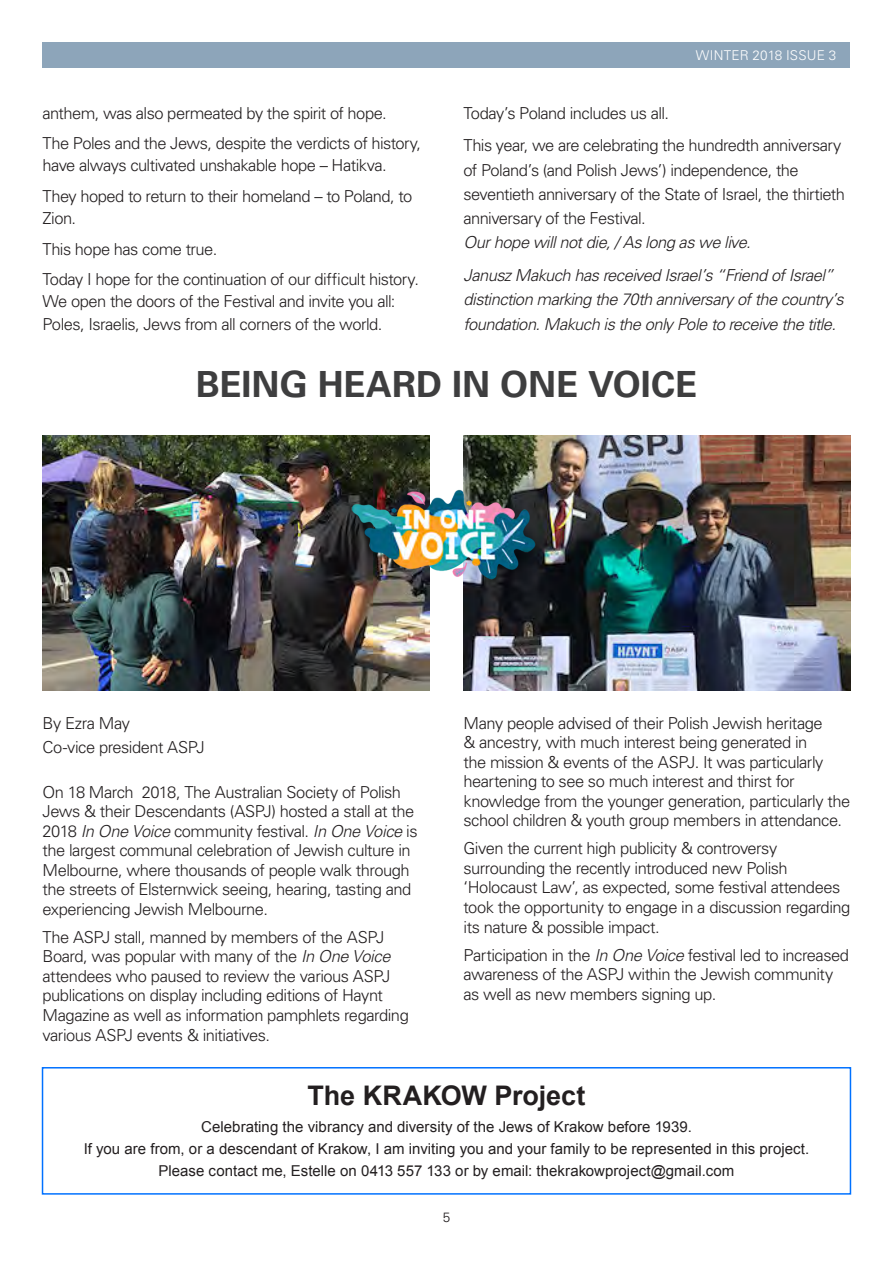
<style>
.page{position:relative;width:893px;height:1263px;background:#fff}
.page>*{position:absolute;margin:0;border:0;box-sizing:border-box;transform-origin:0 0}
.t1{font:700 36px "Univers CE";color:#3e3e3f}
.t2{font:700 27px "Arial";color:#231f20}
.t3{font:300 16.5px/19.5px "Univers CE";letter-spacing:-.03em;color:#231f20}
.t4{font:italic 300 16.5px/24.3px "Univers";letter-spacing:-.03em;color:#231f20}
.t5{font:15px "Arial";letter-spacing:.005em;color:#231f20}
.t6{font:300 13.5px "Univers CE";letter-spacing:.01em;color:#fff}
.t7{font:300 13.5px "Univers CE";color:#231f20}
.s1{font-family:"Univers";font-style:italic}
</style>
<div class="page">
<div style="left:43px;top:43px;width:807px;height:25px;background:#8da5ba"></div>
<img style="left:463px;top:435px;width:387px;height:256px">
<img style="left:43px;top:435px;width:386px;height:256px">
<img style="left:350px;top:488px;width:193px;height:97px">
<div style="left:42px;top:1067px;width:809px;height:127px;border:2px solid #0071ff"></div>
<p class="t3" style="left:43px;top:103px;width:346px">anthem, was also permeated by the spirit of hope.</p>
<p class="t3" style="left:43px;top:133px;width:380px;line-height:22px">The Poles and the Jews, despite the verdicts of history, have always cultivated unshakable hope – Hatikva.</p>
<p class="t3" style="left:43px;top:185px;width:371px;line-height:22px">They hoped to return to their homeland – to Poland, to<br>Zion.</p>
<p class="t3" style="left:43px;top:239px;width:176px">This hope has come true.</p>
<p class="t3" style="left:43px;top:269px;width:378px;line-height:22px">Today I hope for the continuation of our difficult history.<br>We open the doors of the Festival and invite you all:<br>Poles, Israelis, Jews from all corners of the world.</p>
<p class="t6" style="left:696px;top:48px;width:142px">WINTER 2018 ISSUE 3</p>
<p class="t3" style="left:463px;top:103px;width:207px">Today’s Poland includes us all.</p>
<p class="t3" style="left:463px;top:134px;width:383px;line-height:24.3px">This year, we are celebrating the hundredth anniversary of Poland’s (and Polish Jews’) independence, the seventieth anniversary of the State of Israel, the thirtieth anniversary of the Festival.<br><span class="s1">Our hope will not die, / As long as we live.</span></p>
<p class="t4" style="left:463px;top:263px;width:382px">Janusz Makuch has received Israel’s “Friend of Israel” distinction marking the 70th anniversary of the country’s foundation. Makuch is the only Pole to receive the title.</p>
<p class="t1" style="left:196px;top:363px;width:503px">BEING HEARD IN ONE VOICE</p>
<p class="t3" style="left:43px;top:711px;width:164px;line-height:24px">By Ezra May<br>Co-vice president ASPJ</p>
<p class="t3" style="left:43px;top:783px;width:377px">On 18 March 2018, The Australian Society of Polish Jews &amp; their Descendants (ASPJ) hosted a stall at the 2018 <span class="s1">In One Voice</span> community festival. <span class="s1">In One Voice</span> is the largest communal celebration of Jewish culture in Melbourne, where thousands of people walk through the streets of Elsternwick seeing, hearing, tasting and experiencing Jewish Melbourne.</p>
<p class="t3" style="left:43px;top:928px;width:368px">The ASPJ stall, manned by members of the ASPJ Board, was popular with many of the <span class="s1">In One Voice </span>attendees who paused to review the various ASPJ publications on display including editions of Haynt Magazine as well as information pamphlets regarding various ASPJ events &amp; initiatives.</p>
<p class="t3" style="left:463px;top:714px;width:388px">Many people advised of their Polish Jewish heritage<br>&amp; ancestry, with much interest being generated in<br>the mission &amp; events of the ASPJ. It was particularly heartening to see so much interest and thirst for knowledge from the younger generation, particularly the school children &amp; youth group members in attendance.</p>
<p class="t3" style="left:463px;top:839px;width:388px">Given the current high publicity &amp; controversy surrounding the recently introduced new Polish ‘Holocaust Law’, as expected, some festival attendees took the opportunity to engage in a discussion regarding its nature &amp; possible impact.</p>
<p class="t3" style="left:463px;top:945px;width:387px">Participation in the <span class="s1">In One Voice</span> festival led to increased awareness of the ASPJ within the Jewish community as well as new members signing up.</p>
<p class="t2" style="left:307px;top:1078px;width:279px">The KRAKOW Project</p>
<p class="t5" style="left:201px;top:1116px;width:492px">Celebrating the vibrancy and diversity of the Jews of Krakow before 1939.</p>
<p class="t5" style="left:84px;top:1139px;width:727px">If you are from, or a descendant of Krakow, I am inviting you and your family to be represented in this project.</p>
<p class="t5" style="left:159px;top:1161px;width:577px">Please contact me, Estelle on 0413 557 133 or by email: thekrakowproject@gmail.com</p>
<p class="t7" style="left:443px;top:1210px;width:9px">5</p>
</div>
